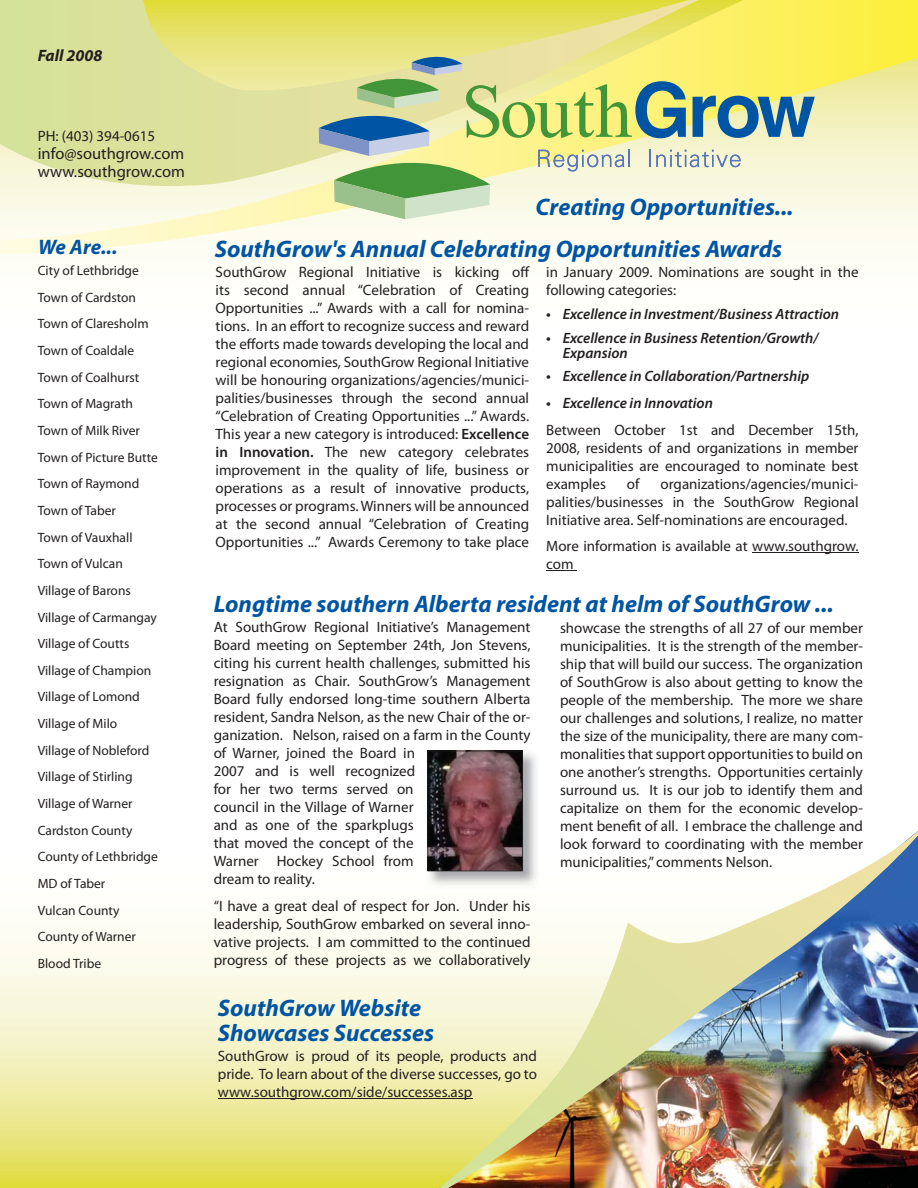
<style>
.page{position:relative;width:918px;height:1188px;background:#fff}
.page>*{position:absolute;margin:0;border:0;box-sizing:border-box;transform-origin:0 0}
.t1{font:italic 700 24px/25.5px "Myriad Pro";color:#0054a4}
.t2{font:italic 700 21px "Myriad Pro";color:#0054a4}
.t3{font:16.5px/18px "Myriad Pro";color:#231f20}
.t4{font:italic 700 16.5px "Myriad Pro";color:#231f20}
.t5{font:15px/18px "Myriad Pro";color:#231f20;text-align:justify}
.t6{font:italic 600 15px/15px "Myriad Pro";color:#231f20}
.t7{font:13.5px/26.7px "Myriad Pro";color:#231f20}
.s1{font-weight:600}
</style>
<div class="page">
<svg style="left:0;top:926px;width:412px;height:262px;background:#f1efb4"></svg>
<svg style="left:0;top:0;width:918px;height:258px;background:#edeca6"></svg>
<svg style="left:319px;top:57px;width:496px;height:162px;background:#ccd8a5"></svg>
<img style="left:412px;top:831px;width:506px;height:357px">
<hr style="left:752px;top:552px;width:107px;height:1px;background:#231f20">
<hr style="left:546px;top:570px;width:31px;height:1px;background:#231f20">
<hr style="left:218px;top:1098px;width:254px;height:1px;background:#231f20">
<img style="left:425px;top:750px;width:114px;height:139px">
<svg style="left:428px;top:751px;width:95px;height:120px;background:#613e43"></svg>
<p class="t4" style="left:38px;top:49px;width:66px">Fall 2008</p>
<p class="t5" style="left:38px;top:128px;width:119px">PH: (403) 394-0615</p>
<p class="t3" style="left:38px;top:146px;width:149px">info@southgrow.com www.southgrow.com</p>
<h1 class="t1" style="left:536px;top:196px;width:260px">Creating Opportunities...</h1>
<h1 class="t1" style="left:215px;top:238px;width:569px">SouthGrow's Annual Celebrating Opportunities Awards</h1>
<h2 class="t2" style="left:38px;top:239px;width:81px">We Are...</h2>
<p class="t7" style="left:38px;top:259px;width:122px">City of Lethbridge<br>Town of Cardston<br>Town of Claresholm<br>Town of Coaldale<br>Town of Coalhurst<br>Town of Magrath<br>Town of Milk River<br>Town of Picture Butte<br>Town of Raymond<br>Town of Taber<br>Town of Vauxhall<br>Town of Vulcan<br>Village of Barons<br>Village of Carmangay<br>Village of Coutts<br>Village of Champion<br>Village of Lomond<br>Village of Milo<br>Village of Nobleford<br>Village of Stirling<br>Village of Warner<br>Cardston County<br>County of Lethbridge<br>MD of Taber<br>Vulcan County<br>County of Warner<br>Blood Tribe</p>
<p class="t5" style="left:216px;top:264px;width:316px">SouthGrow Regional Initiative is kicking off its second annual “Celebration of Creating Opportunities ...” Awards with a call for nomina&shy;tions. In an effort to recognize success and reward the efforts made towards developing the local and regional economies, SouthGrow Regional Initiative will be honouring organizations/agencies/munici&shy;palities/businesses through the second annual “Celebration of Creating Opportunities ...” Awards.<br>This year a new category is introduced: <span class="s1">Excellence in Innovation.</span> The new category celebrates improvement in the quality of life, business or operations as a result of innovative products, processes or programs. Winners will be announced at the second annual “Celebration of Creating Opportunities ...” Awards Ceremony to take place</p>
<p class="t5" style="left:546px;top:265px;width:314px">in January 2009. Nominations are sought in the following categories:</p>
<p class="t6" style="left:546px;top:308px;width:294px">• Excellence in Investment/Business Attraction</p>
<p class="t6" style="left:563px;top:332px;width:257px;text-indent:-16px">• Excellence in Business Retention/Growth/<br>Expansion</p>
<p class="t6" style="left:546px;top:370px;width:265px">• Excellence in Collaboration/Partnership</p>
<p class="t6" style="left:546px;top:397px;width:168px">• Excellence in Innovation</p>
<p class="t5" style="left:546px;top:422px;width:314px">Between October 1st and December 15th, 2008, residents of and organizations in member municipalities are encouraged to nominate best examples</p>
<p class="t5" style="left:627px;top:476px;width:14px">of</p>
<p class="t5" style="left:546px;top:476px;width:314px;text-indent:114px">organizations/agencies/munici&shy;palities/businesses in the SouthGrow Regional Initiative area. Self-nominations are encouraged.</p>
<p class="t5" style="left:546px;top:539px;width:314px">More information is available at www.southgrow. com</p>
<h1 class="t1" style="left:214px;top:593px;width:621px">Longtime southern Alberta resident at helm of SouthGrow ...</h1>
<p class="t5" style="left:560px;top:621px;width:305px">showcase the strengths of all 27 of our member municipalities. It is the strength of the member&shy;ship that will build our success. The organization of SouthGrow is also about getting to know the people of the membership. The more we share our challenges and solutions, I realize, no matter the size of the municipality, there are many com&shy;monalities that support opportunities to build on one another’s strengths. Opportunities certainly surround us. It is our job to identify them and capitalize on them for the economic develop&shy;ment benefit of all. I embrace the challenge and look forward to coordinating with the member municipalities,” comments Nelson.</p>
<p class="t5" style="left:214px;top:620px;width:318px;text-align:left">At SouthGrow Regional Initiative’s Management Board meeting on September 24th, Jon Stevens, citing his current health challenges, submitted his resignation as Chair. SouthGrow’s Management Board fully endorsed long-time southern Alberta resident, Sandra Nelson, as the new Chair of the or&shy;ganization. Nelson, raised on a farm in the County of Warner, joined the Board in<br>2007 and is well recognized<br>for her two terms served on<br>council in the Village of Warner<br>and as one of the sparkplugs<br>that moved the concept of the<br>Warner Hockey School from<br>dream to reality.</p>
<p class="t5" style="left:214px;top:898px;width:318px">“I have a great deal of respect for Jon. Under his leadership, SouthGrow embarked on several inno&shy;vative projects. I am committed to the continued progress of these projects as we collaboratively</p>
<h1 class="t1" style="left:218px;top:997px;width:218px">SouthGrow Website<br>Showcases Successes</h1>
<p class="t5" style="left:218px;top:1048px;width:321px">SouthGrow is proud of its people, products and pride. To learn about of the diverse successes, go to www.southgrow.com/side/successes.asp</p>
</div>
